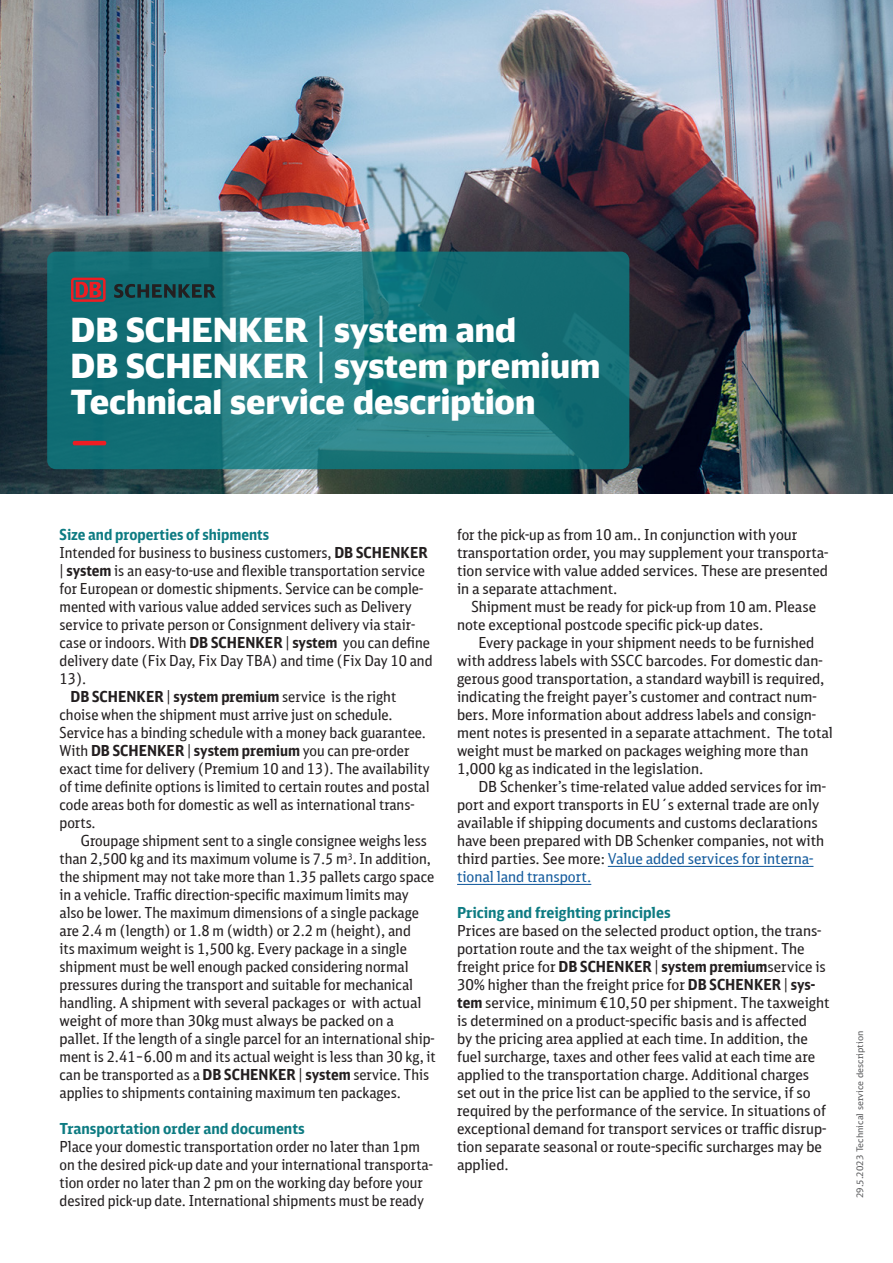
<style>
.page{position:relative;width:893px;height:1263px;background:#fff}
.page>*{position:absolute;margin:0;border:0;box-sizing:border-box;transform-origin:0 0}
.t1{font:900 33px/36px "DB Head";color:#fff}
.t2{font:15px/18px "DB Sans Cond";color:#231f20}
.t3{font:15px/18px "DB Sans Cond";color:#231f20;scale:1.04 1}
.t4{font:700 15px "DB Sans Cond";color:#0d7b82;scale:1.04 1}
.t5{font:700 15px "DB Sans Cond";color:#0d7b82}
.t6{font:9px "DB Sans";color:#57585a}
.s1{font-weight:400}
.s2{font-weight:700}
.s3{color:#175d9e}
</style>
<div class="page">
<hr style="left:608px;top:866px;width:205px;height:1px;background:#175d9e">
<hr style="left:457px;top:884px;width:134px;height:1px;background:#175d9e">
<img style="left:0;top:0;width:893px;height:493px">
<svg style="left:47px;top:252px;width:582px;height:217px;background:#1b767c"></svg>
<hr style="left:73px;top:441px;width:33px;height:4px;background:#ee1d23;border-radius:2px">
<svg style="left:114px;top:284px;width:102px;height:14px"></svg>
<svg style="left:71px;top:278px;width:35px;height:24px"></svg>
<p class="t1" style="left:71px;top:311px;width:531px">DB SCHENKER <span class="s1">|</span> system and<br>DB SCHENKER <span class="s1">|</span> system premium</p>
<p class="t1" style="left:71px;top:383px;width:466px">Technical service description</p>
<p class="t5" style="left:60px;top:525px;width:211px">Size and properties of shipments</p>
<p class="t2" style="left:60px;top:543px;width:374px">Intended for business to business customers, <span class="s2">DB SCHENKER </span>| <span class="s2">system</span> is an easy-to-use and flexible transportation service for European or domestic shipments. Service can be comple&shy;mented with various value added services such as Delivery service to private person or Consignment delivery via stair&shy;case or indoors. With <span class="s2">DB SCHENKER</span> | <span class="s2">system</span> you can define delivery date (Fix Day, Fix Day TBA) and time (Fix Day 10 and 13).</p>
<p class="t2" style="left:60px;top:687px;width:372px;text-indent:11px"><span class="s2">DB SCHENKER</span> | <span class="s2">system premium</span> service is the right choise when the shipment must arrive just on schedule.<br>Service has a binding schedule with a money back guarantee.<br>With <span class="s2">DB SCHENKER</span> | <span class="s2">system premium</span> you can pre-order exact time for delivery (Premium 10 and 13). The availability of time definite options is limited to certain routes and postal code areas both for domestic as well as international trans&shy;ports.</p>
<p class="t2" style="left:60px;top:831px;width:378px;text-indent:21px">Groupage shipment sent to a single consignee weighs less than 2,500 kg and its maximum volume is 7.5 m<sup>3</sup>. In addition, the shipment may not take more than 1.35 pallets cargo space in a vehicle. Traffic direction-specific maximum limits may also be lower. The maximum dimensions of a single package are 2.4 m (length) or 1.8 m (width) or 2.2 m (height), and<br>its maximum weight is 1,500 kg. Every package in a single shipment must be well enough packed considering normal pressures during the transport and suitable for mechanical handling. A shipment with several packages or with actual weight of more than 30kg must always be packed on a pallet. If the length of a single parcel for an international ship&shy;ment is 2.41–6.00 m and its actual weight is less than 30 kg, it can be transported as a <span class="s2">DB SCHENKER</span> | <span class="s2">system</span> service. This applies to shipments containing maximum ten packages.</p>
<p class="t4" style="left:60px;top:1119px;width:237px">Transportation order and documents</p>
<p class="t2" style="left:60px;top:1137px;width:375px">Place your domestic transportation order no later than 1pm on the desired pick-up date and your international transporta&shy;tion order no later than 2 pm on the working day before your desired pick-up date. International shipments must be ready</p>
<p class="t2" style="left:457px;top:525px;width:373px">for the pick-up as from 10 am.. In conjunction with your transportation order, you may supplement your transporta&shy;tion service with value added services. These are presented in a separate attachment.</p>
<p class="t3" style="left:457px;top:597px;width:347px;text-indent:14px">Shipment must be ready for pick-up from 10 am. Please note exceptional postcode specific pick-up dates.</p>
<p class="t3" style="left:457px;top:633px;width:363px;text-indent:21px">Every package in your shipment needs to be furnished with address labels with SSCC barcodes. For domestic dan&shy;gerous good transportation, a standard waybill is required, indicating the freight payer’s customer and contract num&shy;bers. More information about address labels and consign&shy;ment notes is presented in a separate attachment. The total weight must be marked on packages weighing more than 1,000 kg as indicated in the legislation.</p>
<p class="t3" style="left:457px;top:777px;width:356px;text-indent:21px">DB Schenker’s time-related value added services for im&shy;port and export transports in EU´s external trade are only available if shipping documents and customs declarations have been prepared with DB Schenker companies, not with third parties. See more: <span class="s3">Value added services for interna&shy;tional land transport.</span></p>
<p class="t4" style="left:457px;top:903px;width:207px">Pricing and freighting principles</p>
<p class="t3" style="left:457px;top:921px;width:360px">Prices are based on the selected product option, the trans&shy;portation route and the tax weight of the shipment. The freight price for <span class="s2">DB SCHENKER</span> | <span class="s2">system premium</span>service is 30% higher than the freight price for <span class="s2">DB SCHENKER</span> | <span class="s2">sys&shy;tem</span> service, minimum €10,50 per shipment. The taxweight is determined on a product-specific basis and is affected<br>by the pricing area applied at each time. In addition, the fuel surcharge, taxes and other fees valid at each time are applied to the transportation charge. Additional charges set out in the price list can be applied to the service, if so required by the performance of the service. In situations of exceptional demand for transport services or traffic disrup&shy;tion separate seasonal or route-specific surcharges may be applied.</p>
<p class="t6" style="left:854px;top:1198px;width:169px;rotate:-90deg">29.5.2023 Technical service description</p>
</div>
